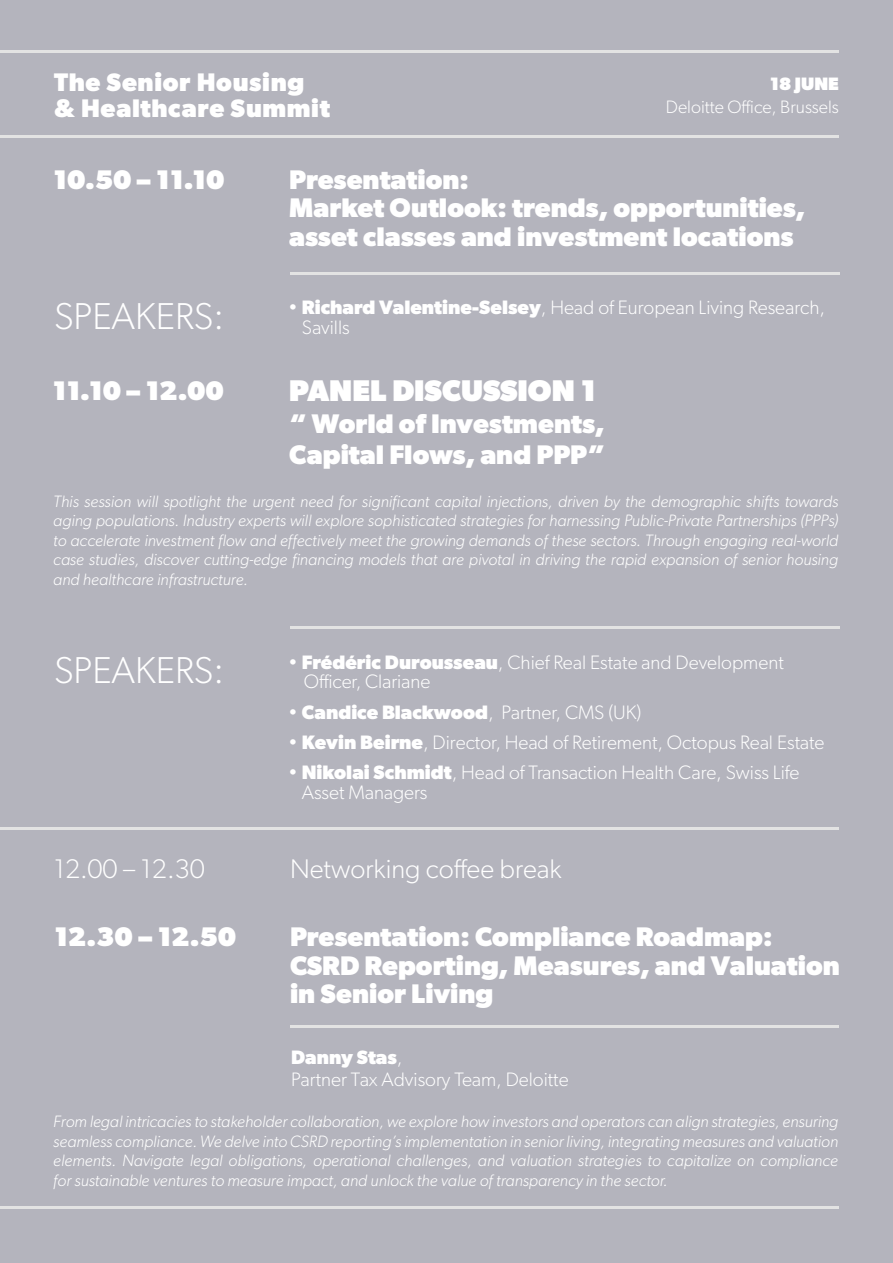
<style>
.page{position:relative;width:893px;height:1263px;background:#b4b4bd}
.page>*{position:absolute;margin:0;border:0;box-sizing:border-box;transform-origin:0 0}
.t1{font:300 37.5px "Gibson";color:#fff}
.t2{font:800 30px "Gibson";color:#fff}
.t3{font:700 27px/28.5px "Gibson";color:#fff}
.t4{font:800 27px "Gibson";color:#fff}
.t5{font:300 27px "Gibson";color:#fff}
.t6{font:700 25.5px/25.5px "Gibson";letter-spacing:.025em;color:#fff}
.t7{font:300 19.5px/19.5px "Gibson";color:#fff}
.t8{font:300 18px "Gibson";color:#fff}
.t9{font:800 18px "Gibson";color:#fff}
.t10{font:italic 300 16.5px/19.5px "Gibson";color:#fff;text-align:justify}
.s1{font-weight:700}
</style>
<div class="page">
<hr style="left:0;top:827px;width:839px;height:2px;background:#e3e3e3">
<hr style="left:0;top:1207px;width:839px;height:2px;background:#e3e3e3">
<hr style="left:290px;top:626px;width:550px;height:2px;background:#e3e3e3">
<hr style="left:290px;top:272px;width:550px;height:2px;background:#e3e3e3">
<hr style="left:290px;top:1025px;width:549px;height:2px;background:#e3e3e3">
<hr style="left:0;top:51px;width:839px;height:2px;background:#e3e3e3">
<hr style="left:0;top:135px;width:839px;height:2px;background:#e3e3e3">
<h3 class="t6" style="left:54px;top:69px;width:278px">The Senior Housing &amp; Healthcare Summit</h3>
<p class="t9" style="left:770px;top:73px;width:71px">18 JUNE</p>
<p class="t8" style="left:666px;top:95px;width:175px">Deloitte Office, Brussels</p>
<h3 class="t4" style="left:53px;top:163px;width:173px">10.50 – 11.10</h3>
<h3 class="t3" style="left:289px;top:164px;width:518px">Presentation:<br>Market Outlook: trends, opportunities, asset classes and investment locations</h3>
<h1 class="t1" style="left:54px;top:293px;width:172px">SPEAKERS:</h1>
<p class="t7" style="left:288px;top:297px;width:538px">• <span class="s1">Richard Valentine-Selsey</span>, Head of European Living Research,</p>
<p class="t7" style="left:302px;top:317px;width:50px">Savills</p>
<h3 class="t4" style="left:52px;top:375px;width:173px">11.10 – 12.00</h3>
<h2 class="t2" style="left:289px;top:373px;width:308px">PANEL DISCUSSION 1</h2>
<h3 class="t3" style="left:289px;top:407px;width:318px;line-height:31.5px">“ World of Investments,<br>Capital Flows, and PPP”</h3>
<p class="t10" style="left:53px;top:491px;width:786px">This session will spotlight the urgent need for significant capital injections, driven by the demographic shifts towards aging populations. Industry experts will explore sophisticated strategies for harnessing Public-Private Partnerships (PPPs) to accelerate investment flow and effectively meet the growing demands of these sectors. Through engaging real-world case studies, discover cutting-edge financing models that are pivotal in driving the rapid expansion of senior housing and healthcare infrastructure.</p>
<h1 class="t1" style="left:54px;top:647px;width:172px">SPEAKERS:</h1>
<p class="t7" style="left:304px;top:652px;width:482px;text-indent:-16px">• <span class="s1">Frédéric Durousseau</span>, Chief Real Estate and Development<br>Officer, Clariane</p>
<p class="t7" style="left:288px;top:702px;width:355px">• <span class="s1">Candice Blackwood</span>, Partner, CMS (UK)</p>
<p class="t7" style="left:288px;top:732px;width:538px">• <span class="s1">Kevin Beirne</span>, Director, Head of Retirement, Octopus Real Estate</p>
<p class="t7" style="left:302px;top:763px;width:499px;text-indent:-14px">• <span class="s1">Nikolai Schmidt</span>, Head of Transaction Health Care, Swiss Life<br>Asset Managers</p>
<h3 class="t5" style="left:54px;top:853px;width:152px">12.00 – 12.30</h3>
<h3 class="t5" style="left:290px;top:853px;width:273px">Networking coffee break</h3>
<h3 class="t4" style="left:54px;top:921px;width:184px">12.30 – 12.50</h3>
<h3 class="t3" style="left:290px;top:922px;width:551px">Presentation: Compliance Roadmap:<br>CSRD Reporting, Measures, and Valuation in Senior Living</h3>
<p class="t7" style="left:291px;top:1046px;width:279px;line-height:22.5px"><span class="s1">Danny Stas</span>,<br>Partner Tax Advisory Team, Deloitte</p>
<p class="t10" style="left:53px;top:1112px;width:786px">From legal intricacies to stakeholder collaboration, we explore how investors and operators can align strategies, ensuring seamless compliance. We delve into CSRD reporting’s implementation in senior living, integrating measures and valuation elements. Navigate legal obligations, operational challenges, and valuation strategies to capitalize on compliance for sustainable ventures to measure impact, and unlock the value of transparency in the sector.</p>
</div>
